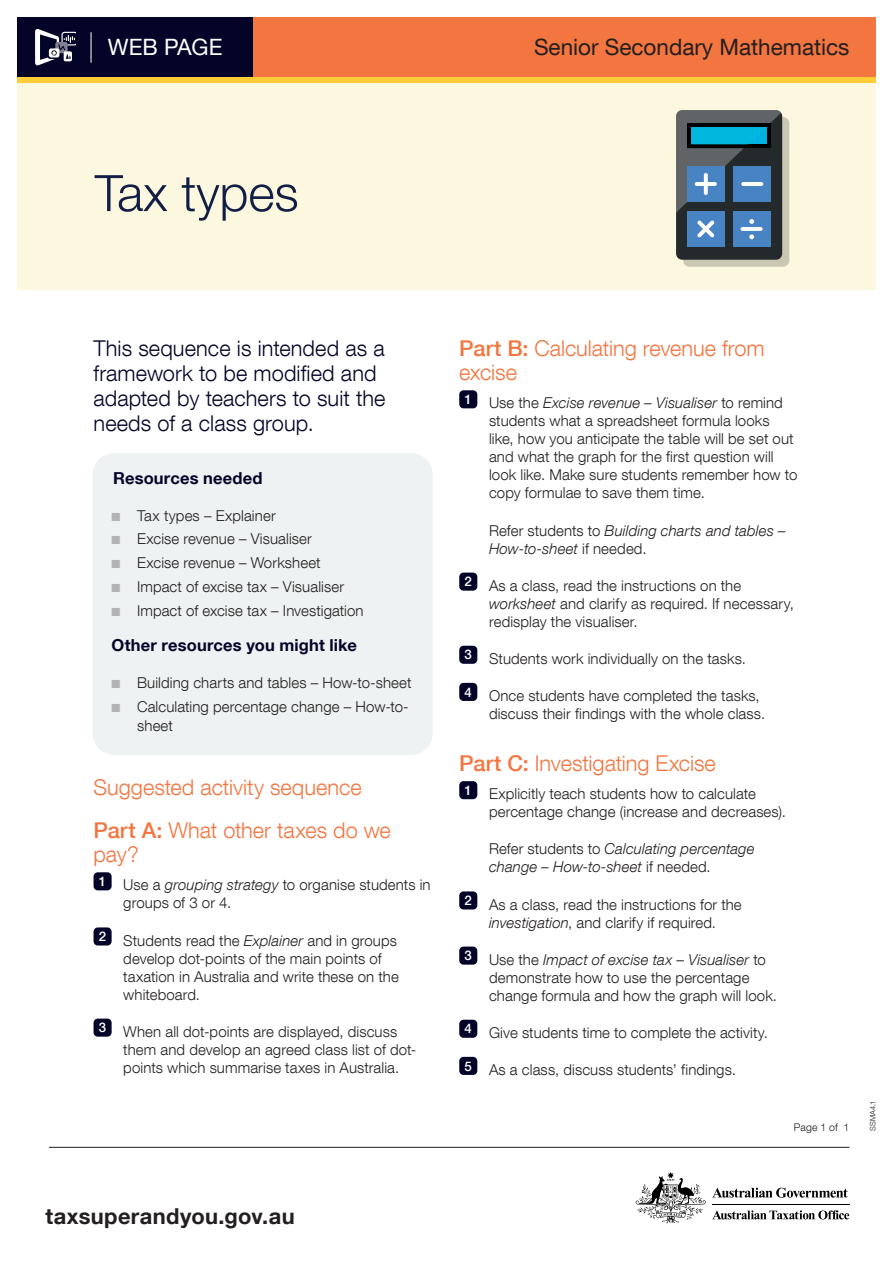
<style>
.page{position:relative;width:893px;height:1263px;background:#fff}
.page>*{position:absolute;margin:0;border:0;box-sizing:border-box;transform-origin:0 0}
.t1{font:300 50.25px "Helvetica Neue LT Com";color:#121e45}
.t2{font:22.5px "Helvetica Neue LT Com";color:#231f20}
.t3{font:22.5px "Helvetica Neue LT Com";color:#fff}
.t4{font:700 21.9px "Helvetica Neue LT Com";letter-spacing:.015em;color:#231f20}
.t5{font:300 21.75px/24px "Helvetica Neue LT Com";color:#f37540}
.t6{font:300 21.75px/24.8px "Helvetica Neue LT Com";letter-spacing:.005em;color:#040429}
.t7{font:700 16.5px "Helvetica Neue LT Com";letter-spacing:.01em;color:#040429}
.t8{font:300 15px/18px "Helvetica Neue LT Com";letter-spacing:.005em;color:#231f20}
.t9{font:italic 300 15px/18px "Helvetica Neue LT Com";letter-spacing:.005em;color:#231f20}
.t10{font:300 10.5px "Helvetica Neue LT Com";letter-spacing:.01em;color:#231f20}
.t11{font:300 7.5px "Helvetica Neue LT Com";color:#231f20}
.s1{color:#b2b3b7}
.s2{font-weight:500}
.s3{font-style:italic}
.s4{font-style:normal}
</style>
<div class="page">
<hr style="left:712px;top:1204px;width:137px;height:1px;background:#000001">
<svg style="left:712px;top:1210px;width:137px;height:9px"></svg>
<svg style="left:712px;top:1188px;width:136px;height:10px"></svg>
<svg style="left:636px;top:1172px;width:70px;height:51px"></svg>
<hr style="left:49px;top:1147px;width:800px;height:1px;background:#231f20">
<div style="left:459px;top:390px;width:18px;height:18px;background:#040429;border-radius:4px"></div>
<div style="left:459px;top:573px;width:18px;height:18px;background:#040429;border-radius:4px"></div>
<div style="left:459px;top:646px;width:18px;height:18px;background:#040429;border-radius:4px"></div>
<div style="left:459px;top:683px;width:18px;height:18px;background:#040429;border-radius:4px"></div>
<div style="left:459px;top:781px;width:18px;height:18px;background:#040429;border-radius:4px"></div>
<div style="left:459px;top:891px;width:18px;height:18px;background:#040429;border-radius:4px"></div>
<div style="left:459px;top:946px;width:18px;height:19px;background:#040429;border-radius:4px"></div>
<div style="left:459px;top:1020px;width:18px;height:18px;background:#040429;border-radius:4px"></div>
<div style="left:459px;top:1057px;width:18px;height:18px;background:#040429;border-radius:4px"></div>
<div style="left:94px;top:872px;width:18px;height:18px;background:#040429;border-radius:4px"></div>
<div style="left:94px;top:927px;width:18px;height:18px;background:#040429;border-radius:4px"></div>
<div style="left:94px;top:1018px;width:18px;height:19px;background:#040429;border-radius:4px"></div>
<div style="left:92px;top:453px;width:341px;height:302px;background:#eef2f3;border-radius:21px"></div>
<div style="left:17px;top:17px;width:859px;height:272px;background:#fcf8e0"></div>
<div style="left:17px;top:17px;width:859px;height:61px;background:#f37540"></div>
<div style="left:17px;top:17px;width:235px;height:61px;background:#040429"></div>
<hr style="left:91px;top:32px;width:1px;height:31px;background:#fff">
<svg style="left:35px;top:29px;width:40px;height:36px"></svg>
<div style="left:683px;top:117px;width:106px;height:150px;background:linear-gradient(to right,#cbc8b5,#cac7b4);border-radius:6px"></div>
<div style="left:676px;top:110px;width:106px;height:150px;background:#24292c;border-radius:6px"></div>
<div style="left:687px;top:211px;width:37px;height:36px;background:#4883c4"></div>
<div style="left:733px;top:211px;width:37px;height:36px;background:#4883c4"></div>
<svg style="left:676px;top:110px;width:106px;height:129px"></svg>
<div style="left:17px;top:78px;width:859px;height:5px;background:#ffcb37"></div>
<h2 class="t3" style="left:108px;top:34px;width:116px">WEB PAGE</h2>
<h2 class="t2" style="left:534px;top:34px;width:317px">Senior Secondary Mathematics</h2>
<h1 class="t1" style="left:95px;top:162px;width:205px">Tax types</h1>
<h3 class="t6" style="left:94px;top:336px;width:293px">This sequence is intended as a framework to be modified and adapted by teachers to suit the needs of a class group.</h3>
<p class="t7" style="left:113px;top:468px;width:151px">Resources needed</p>
<p class="t8" style="left:112px;top:506px;width:166px"><span class="s1">■</span> Tax types – Explainer</p>
<p class="t8" style="left:112px;top:530px;width:202px"><span class="s1">■</span> Excise revenue – Visualiser</p>
<p class="t8" style="left:112px;top:553px;width:210px"><span class="s1">■</span> Excise revenue – Worksheet</p>
<p class="t8" style="left:112px;top:577px;width:234px"><span class="s1">■</span> Impact of excise tax – Visualiser</p>
<p class="t8" style="left:112px;top:601px;width:254px"><span class="s1">■</span> Impact of excise tax – Investigation</p>
<p class="t7" style="left:112px;top:635px;width:247px">Other resources you might like</p>
<p class="t8" style="left:112px;top:673px;width:301px"><span class="s1">■</span> Building charts and tables – How-to-sheet</p>
<p class="t8" style="left:137px;top:696px;width:273px;line-height:19.5px;text-indent:-26px"><span class="s1">■</span> Calculating percentage change – How-to&shy;sheet</p>
<h3 class="t5" style="left:94px;top:765px;width:299px;line-height:43.2px">Suggested activity sequence<br><span class="s2">Part A:</span> What other taxes do we</h3>
<h3 class="t5" style="left:94px;top:841px;width:47px">pay?</h3>
<p class="t8" style="left:123px;top:876px;width:309px;text-indent:-24px"><sup>1</sup> Use a <span class="s3">grouping strategy</span> to organise students in groups of 3 or 4.</p>
<p class="t8" style="left:123px;top:931px;width:277px;text-indent:-24px"><sup>2</sup> Students read the <span class="s3">Explainer</span> and in groups develop dot-points of the main points of taxation in Australia and write these on the whiteboard.</p>
<p class="t8" style="left:123px;top:1022px;width:295px;text-indent:-24px"><sup>3</sup> When all dot-points are displayed, discuss them and develop an agreed class list of dot&shy;points which summarise taxes in Australia.</p>
<h3 class="t4" style="left:46px;top:1202px;width:251px">taxsuperandyou.gov.au</h3>
<h3 class="t5" style="left:459px;top:335px;width:307px"><span class="s2">Part B:</span> Calculating revenue from excise</h3>
<p class="t8" style="left:489px;top:394px;width:310px;text-indent:-24px"><sup>1</sup> Use the <span class="s3">Excise revenue – Visualiser</span> to remind students what a spreadsheet formula looks like, how you anticipate the table will be set out and what the graph for the first question will look like. Make sure students remember how to copy formulae to save them time.</p>
<p class="t9" style="left:489px;top:521px;width:298px"><span class="s4">Refer students to</span> Building charts and tables –<br>How-to-sheet <span class="s4">if needed.</span></p>
<p class="t8" style="left:489px;top:576px;width:306px;text-indent:-24px"><sup>2</sup> As a class, read the instructions on the <span class="s3">worksheet</span> and clarify as required. If necessary, redisplay the visualiser.</p>
<p class="t8" style="left:465px;top:649px;width:283px"><sup>3</sup> Students work individually on the tasks.</p>
<p class="t8" style="left:489px;top:686px;width:278px;text-indent:-24px"><sup>4</sup> Once students have completed the tasks, discuss their findings with the whole class.</p>
<h3 class="t5" style="left:459px;top:750px;width:258px"><span class="s2">Part C:</span> Investigating Excise</h3>
<p class="t8" style="left:489px;top:784px;width:298px;text-indent:-24px"><sup>1</sup> Explicitly teach students how to calculate percentage change (increase and decreases).</p>
<p class="t9" style="left:489px;top:840px;width:267px"><span class="s4">Refer students to</span> Calculating percentage change – How-to-sheet <span class="s4">if needed.</span></p>
<p class="t8" style="left:465px;top:895px;width:279px;text-align:center"><sup>2</sup> As a class, read the instructions for the <span class="s3">investigation</span>, and clarify if required.</p>
<p class="t8" style="left:489px;top:950px;width:289px;text-indent:-24px"><sup>3</sup> Use the <span class="s3">Impact of excise tax – Visualiser</span> to demonstrate how to use the percentage change formula and how the graph will look.</p>
<p class="t8" style="left:465px;top:1023px;width:305px"><sup>4</sup> Give students time to complete the activity.</p>
<p class="t8" style="left:465px;top:1060px;width:273px"><sup>5</sup> As a class, discuss students’ findings.</p>
<p class="t10" style="left:794px;top:1121px;width:57px">Page 1 of 1</p>
<p class="t11" style="left:868px;top:1131px;width:32px;rotate:-90deg">SSMA4.1</p>
</div>
